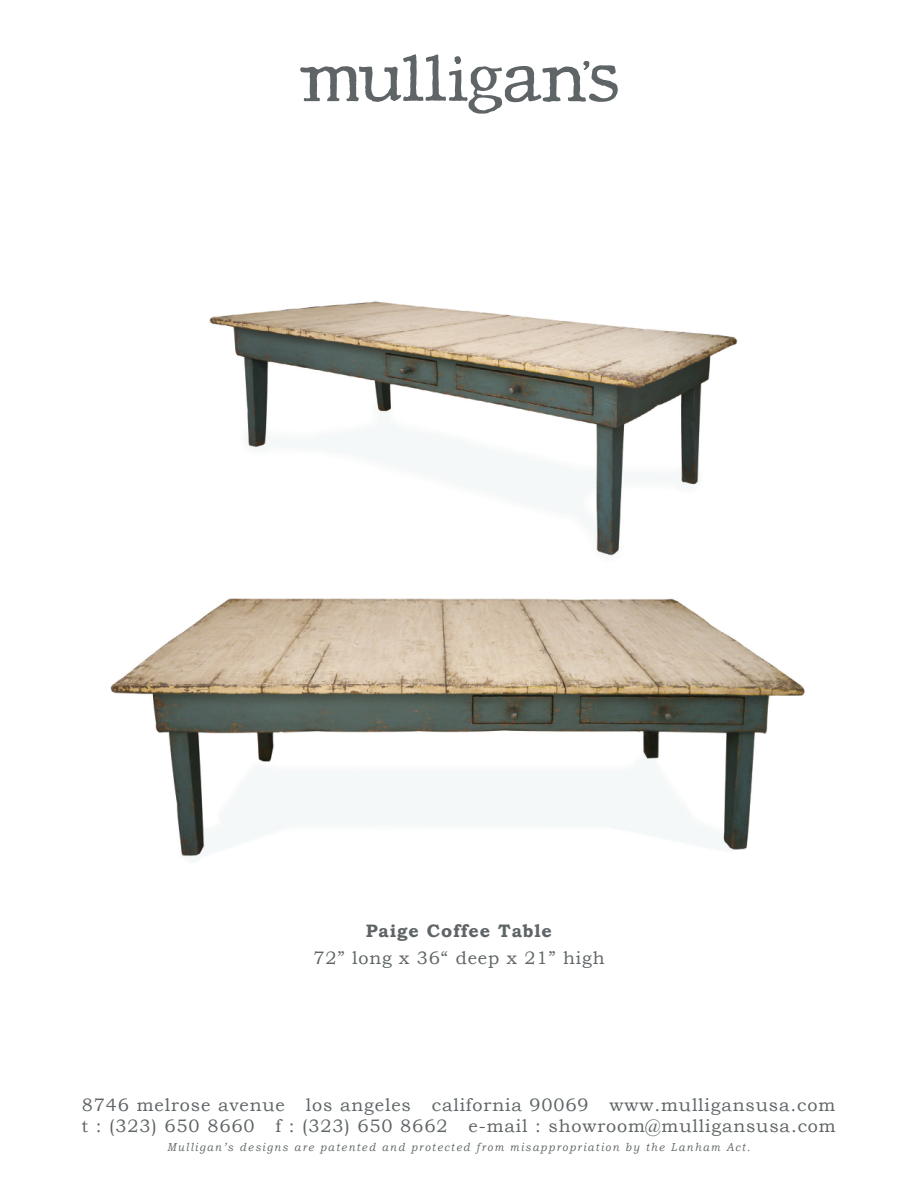
<style>
.page{position:relative;width:918px;height:1188px;background:#fff}
.page>*{position:absolute;margin:0;border:0;box-sizing:border-box;transform-origin:0 0}
.t1{font:18px/21.6px "Bookman Old Style";letter-spacing:.05em;color:#5f6466}
.t2{font:700 18px "Bookman Old Style";letter-spacing:.05em;color:#5f6466}
.t3{font:italic 11.55px "Bookman Old Style";letter-spacing:.15em;color:#5f6466;scale:.91 1}
</style>
<div class="page">
<svg style="left:300px;top:54px;width:318px;height:60px"></svg>
<img style="left:209px;top:301px;width:529px;height:256px">
<img style="left:110px;top:598px;width:695px;height:260px">
<p class="t2" style="left:366px;top:920px;width:188px">Paige Coffee Table</p>
<p class="t1" style="left:313px;top:947px;width:293px">72” long x 36“ deep x 21” high</p>
<p class="t1" style="left:81px;top:1094px;width:756px">8746 melrose avenue los angeles california 90069 www.mulligansusa.com t : (323) 650 8660 f : (323) 650 8662 e-mail : showroom@mulligansusa.com</p>
<p class="t3" style="left:167px;top:1140px;width:642px">Mulligan’s designs are patented and protected from misappropriation by the Lanham Act.</p>
</div>
